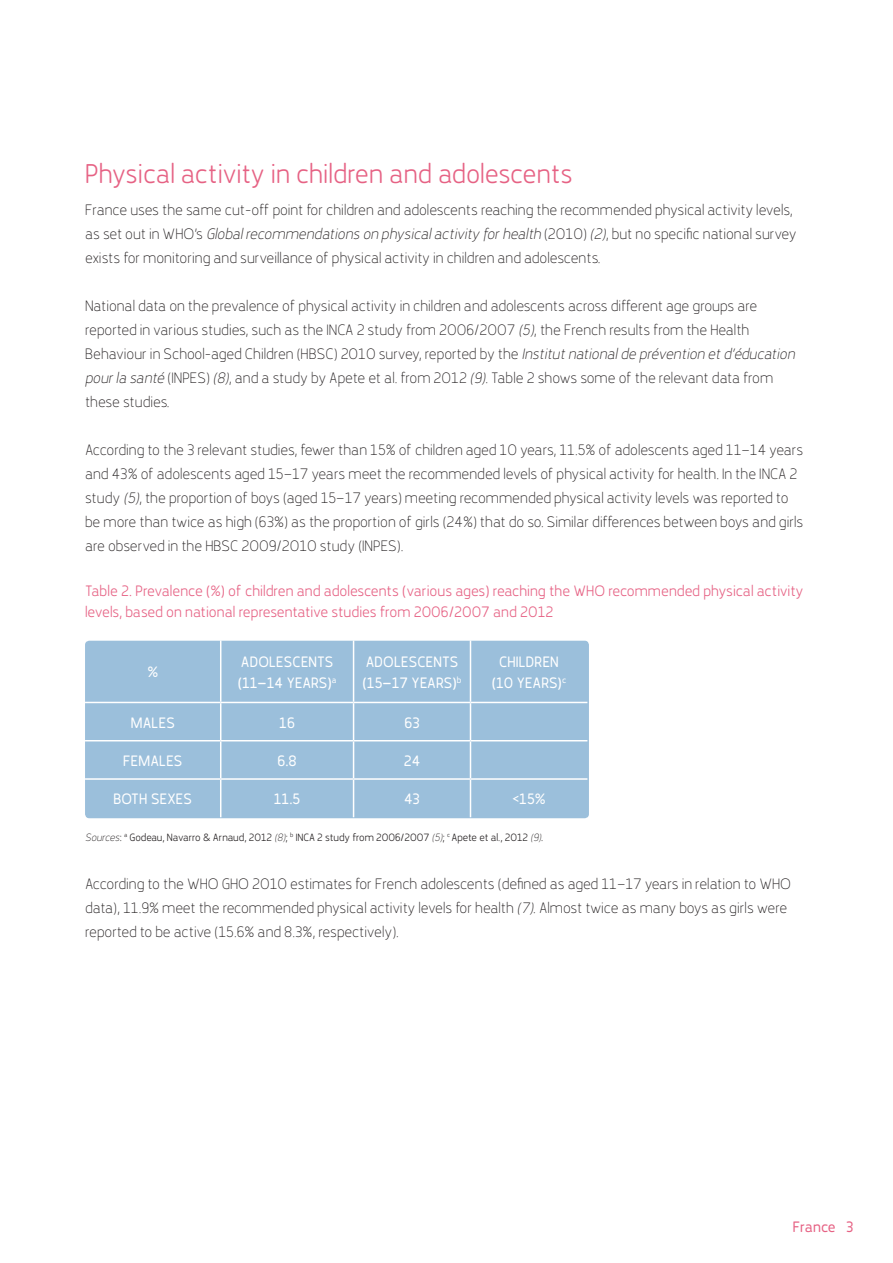
<style>
.page{position:relative;width:893px;height:1263px;background:#fff}
.page>*{position:absolute;margin:0;border:0;box-sizing:border-box;transform-origin:0 0}
.t1{font:300 27px "Karlsen Round";color:#e66284}
.t2{font:100 15px/24px "Karlsen Round";color:#231f20}
.t3{font:300 15px/21px "Karlsen Round";color:#e66284}
.t4{font:15px/21px "Karlsen Round";letter-spacing:.01em;color:#fff}
.t5{font:15px "Karlsen Round";color:#e66284}
.t6{font:300 10.5px "Karlsen Round";color:#231f20}
.s1{font-style:italic}
.s2{font-weight:100;font-style:italic}
</style>
<div class="page">
<div style="left:85px;top:641px;width:504px;height:177px;background:#9bbfdb;border-radius:4px"></div>
<hr style="left:220px;top:640px;width:1px;height:62px;background:#fff">
<hr style="left:353px;top:640px;width:1px;height:62px;background:#fff">
<hr style="left:470px;top:640px;width:1px;height:62px;background:#fff">
<hr style="left:85px;top:702px;width:136px;height:1px;background:#fff">
<hr style="left:221px;top:702px;width:133px;height:1px;background:#fff">
<hr style="left:220px;top:703px;width:1px;height:37px;background:#fff">
<hr style="left:354px;top:702px;width:116px;height:1px;background:#fff">
<hr style="left:353px;top:703px;width:1px;height:37px;background:#fff">
<hr style="left:470px;top:702px;width:117px;height:1px;background:#fff">
<hr style="left:470px;top:703px;width:1px;height:37px;background:#fff">
<hr style="left:85px;top:740px;width:136px;height:1px;background:#fff">
<hr style="left:221px;top:740px;width:133px;height:1px;background:#fff">
<hr style="left:220px;top:741px;width:1px;height:37px;background:#fff">
<hr style="left:354px;top:740px;width:116px;height:1px;background:#fff">
<hr style="left:353px;top:741px;width:1px;height:37px;background:#fff">
<hr style="left:470px;top:740px;width:117px;height:1px;background:#fff">
<hr style="left:470px;top:741px;width:1px;height:37px;background:#fff">
<hr style="left:85px;top:778px;width:136px;height:2px;background:#fff">
<hr style="left:221px;top:778px;width:133px;height:2px;background:#fff">
<hr style="left:220px;top:780px;width:1px;height:37px;background:#fff">
<hr style="left:354px;top:778px;width:116px;height:2px;background:#fff">
<hr style="left:353px;top:780px;width:1px;height:37px;background:#fff">
<hr style="left:470px;top:778px;width:117px;height:2px;background:#fff">
<hr style="left:470px;top:780px;width:1px;height:37px;background:#fff">
<h1 class="t1" style="left:85px;top:156px;width:489px">Physical activity in children and adolescents</h1>
<p class="t2" style="left:85px;top:198px;width:713px">France uses the same cut-off point for children and adolescents reaching the recommended physical activity levels, as set out in WHO’s <span class="s1">Global recommendations on physical activity for health</span> (2010) <span class="s1">(2)</span>, but no specific national survey exists for monitoring and surveillance of physical activity in children and adolescents.</p>
<p class="t2" style="left:85px;top:294px;width:711px">National data on the prevalence of physical activity in children and adolescents across different age groups are reported in various studies, such as the INCA 2 study from 2006/2007 <span class="s1">(5)</span>, the French results from the Health Behaviour in School-aged Children (HBSC) 2010 survey, reported by the <span class="s1">Institut national de prévention et d’éducation pour la santé</span> (INPES) <span class="s1">(8)</span>, and a study by Apete et al. from 2012 <span class="s1">(9)</span>. Table 2 shows some of the relevant data from these studies.</p>
<p class="t2" style="left:85px;top:438px;width:720px">According to the 3 relevant studies, fewer than 15% of children aged 10 years, 11.5% of adolescents aged 11—14 years and 43% of adolescents aged 15—17 years meet the recommended levels of physical activity for health. In the INCA 2 study <span class="s1">(5)</span>, the proportion of boys (aged 15—17 years) meeting recommended physical activity levels was reported to be more than twice as high (63%) as the proportion of girls (24%) that do so. Similar differences between boys and girls are observed in the HBSC 2009/2010 study (INPES).</p>
<p class="t3" style="left:85px;top:581px;width:720px">Table 2. Prevalence (%) of children and adolescents (various ages) reaching the WHO recommended physical activity levels, based on national representative studies from 2006/2007 and 2012</p>
<p class="t4" style="left:147px;top:662px;width:12px">%</p>
<p class="t4" style="left:238px;top:651px;width:100px">ADOLESCENTS (11—14 YEARS)<sup>a</sup></p>
<p class="t4" style="left:363px;top:651px;width:100px">ADOLESCENTS (15—17 YEARS)<sup>b</sup></p>
<p class="t4" style="left:492px;top:651px;width:76px;text-align:center">CHILDREN (10 YEARS)<sup>c</sup></p>
<p class="t4" style="left:131px;top:712px;width:46px">MALES</p>
<p class="t4" style="left:279px;top:712px;width:17px">16</p>
<p class="t4" style="left:404px;top:712px;width:17px">63</p>
<p class="t4" style="left:123px;top:750px;width:61px">FEMALES</p>
<p class="t4" style="left:277px;top:750px;width:21px">6.8</p>
<p class="t4" style="left:404px;top:750px;width:18px">24</p>
<p class="t4" style="left:114px;top:788px;width:80px">BOTH SEXES</p>
<p class="t4" style="left:274px;top:788px;width:28px">11.5</p>
<p class="t4" style="left:404px;top:788px;width:17px">43</p>
<p class="t4" style="left:512px;top:788px;width:35px">&lt;15%</p>
<p class="t6" style="left:85px;top:830px;width:460px"><span class="s2">Sources</span>: <sup>a</sup> Godeau, Navarro &amp; Arnaud, 2012 <span class="s2">(8)</span>; <sup>b</sup> INCA 2 study from 2006/2007 <span class="s2">(5)</span>; <sup>c</sup> Apete et al., 2012 <span class="s2">(9)</span>.</p>
<p class="t2" style="left:85px;top:871px;width:707px">According to the WHO GHO 2010 estimates for French adolescents (defined as aged 11—17 years in relation to WHO data), 11.9% meet the recommended physical activity levels for health <span class="s1">(7)</span>. Almost twice as many boys as girls were reported to be active (15.6% and 8.3%, respectively).</p>
<p class="t5" style="left:793px;top:1217px;width:62px">France 3</p>
</div>
